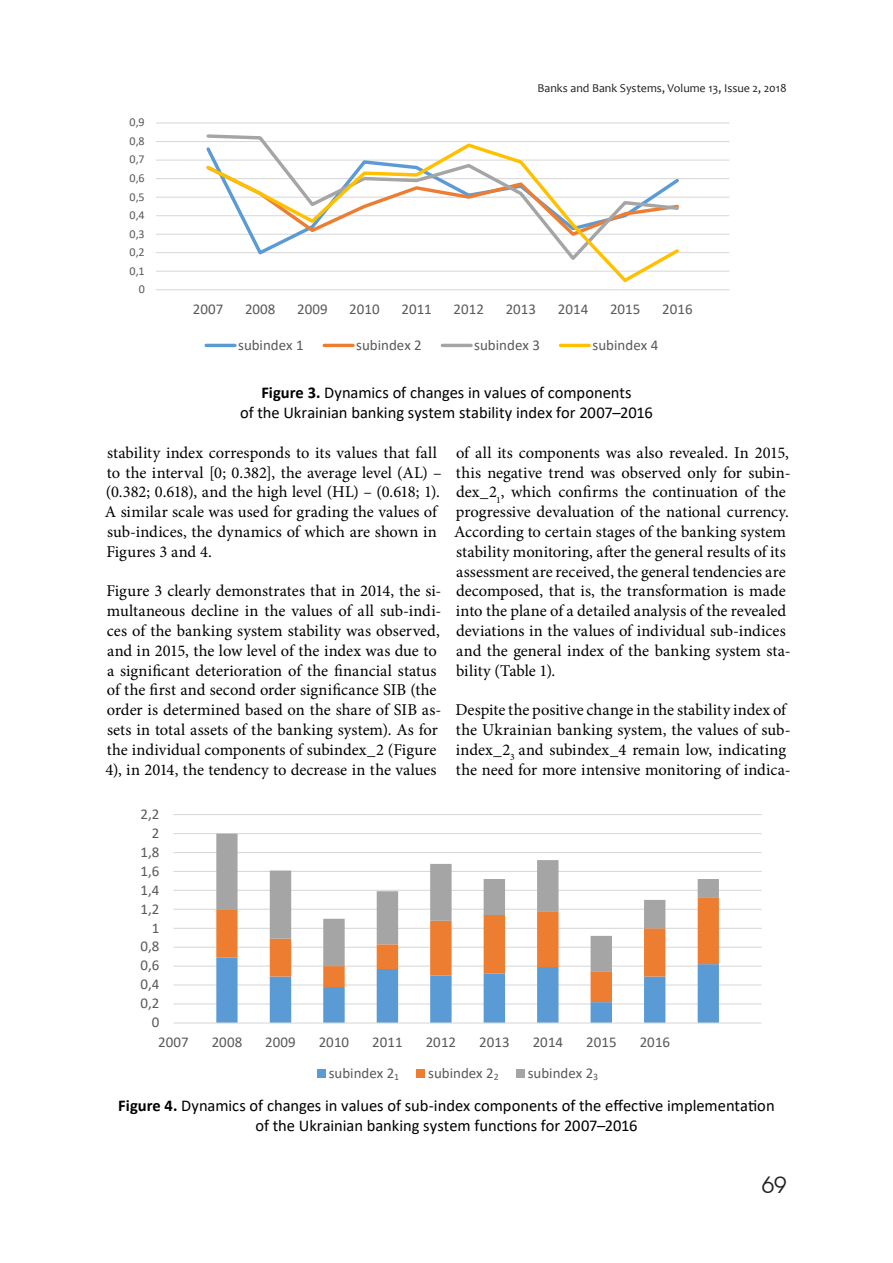
<style>
.page{position:relative;width:893px;height:1263px;background:#fff}
.page>*{position:absolute;margin:0;border:0;box-sizing:border-box;transform-origin:0 0}
.t1{font:22.5px "Avant Garde Gothic C";color:#231f20}
.t2{font:16.5px/19.8px "Minion Pro";letter-spacing:.005em;color:#000}
.t3{font:16.5px/19.8px "Calibri";letter-spacing:-.005em;color:#000;text-align:center}
.t4{font:15px "Calibri";color:#595959}
.t5{font:12.15px "Calibri";color:#595959}
.t6{font:12px "Candara";color:#231f20}
.t7{font:12px "Calibri";color:#595959}
.s1{font-weight:700}
</style>
<div class="page">
<hr style="left:156px;top:271px;width:573px;height:1px;background:#d9d9d9">
<hr style="left:156px;top:252px;width:573px;height:1px;background:#d9d9d9">
<hr style="left:156px;top:234px;width:573px;height:1px;background:#d9d9d9">
<hr style="left:156px;top:215px;width:573px;height:1px;background:#d9d9d9">
<hr style="left:156px;top:197px;width:573px;height:1px;background:#d9d9d9">
<hr style="left:156px;top:178px;width:573px;height:1px;background:#d9d9d9">
<hr style="left:156px;top:160px;width:573px;height:1px;background:#d9d9d9">
<hr style="left:156px;top:141px;width:573px;height:1px;background:#d9d9d9">
<hr style="left:156px;top:122px;width:573px;height:2px;background:#d9d9d9">
<hr style="left:156px;top:289px;width:573px;height:1px;background:#d9d9d9">
<svg style="left:206px;top:134px;width:60px;height:8px"></svg>
<svg style="left:204px;top:142px;width:478px;height:140px"></svg>
<hr style="left:206px;top:344px;width:29px;height:3px;background:#5b9bd5">
<hr style="left:324px;top:344px;width:29px;height:3px;background:#ed7d31">
<hr style="left:442px;top:344px;width:29px;height:3px;background:#a5a5a5">
<hr style="left:560px;top:344px;width:29px;height:3px;background:#ffc000">
<hr style="left:173px;top:1003px;width:589px;height:1px;background:#d9d9d9">
<hr style="left:173px;top:984px;width:589px;height:1px;background:#d9d9d9">
<hr style="left:173px;top:965px;width:589px;height:2px;background:#d9d9d9">
<hr style="left:173px;top:947px;width:589px;height:1px;background:#d9d9d9">
<hr style="left:173px;top:928px;width:589px;height:1px;background:#d9d9d9">
<hr style="left:173px;top:909px;width:589px;height:1px;background:#d9d9d9">
<hr style="left:173px;top:890px;width:589px;height:1px;background:#d9d9d9">
<hr style="left:173px;top:871px;width:589px;height:1px;background:#d9d9d9">
<hr style="left:173px;top:852px;width:589px;height:1px;background:#d9d9d9">
<hr style="left:173px;top:833px;width:589px;height:1px;background:#d9d9d9">
<hr style="left:173px;top:814px;width:589px;height:1px;background:#d9d9d9">
<svg style="left:216px;top:1002px;width:503px;height:20px"></svg>
<svg style="left:216px;top:972px;width:503px;height:30px"></svg>
<svg style="left:216px;top:834px;width:503px;height:138px"></svg>
<hr style="left:173px;top:1022px;width:589px;height:1px;background:#d9d9d9">
<div style="left:317px;top:1070px;width:8px;height:8px;background:#5b9bd5"></div>
<div style="left:416px;top:1070px;width:9px;height:8px;background:#ed7d31"></div>
<div style="left:516px;top:1070px;width:8px;height:8px;background:#a5a5a5"></div>
<p class="t7" style="left:130px;top:114px;width:17px">0,9</p>
<p class="t7" style="left:130px;top:133px;width:17px">0,8</p>
<p class="t7" style="left:130px;top:151px;width:17px">0,7</p>
<p class="t5" style="left:130px;top:169px;width:17px">0,6</p>
<p class="t7" style="left:130px;top:188px;width:17px">0,5</p>
<p class="t7" style="left:130px;top:207px;width:17px">0,4</p>
<p class="t7" style="left:130px;top:225px;width:17px">0,3</p>
<p class="t7" style="left:130px;top:244px;width:17px">0,2</p>
<p class="t7" style="left:130px;top:262px;width:17px">0,1</p>
<p class="t7" style="left:139px;top:281px;width:8px">0</p>
<p class="t6" style="left:537px;top:83px;width:251px">Banks and Bank Systems, Volume 13, Issue 2, 2018</p>
<p class="t4" style="left:193px;top:298px;width:32px">2007</p>
<p class="t4" style="left:245px;top:298px;width:32px">2008</p>
<p class="t4" style="left:297px;top:298px;width:32px">2009</p>
<p class="t4" style="left:349px;top:298px;width:32px">2010</p>
<p class="t4" style="left:401px;top:298px;width:32px">2011</p>
<p class="t4" style="left:454px;top:298px;width:32px">2012</p>
<p class="t4" style="left:506px;top:298px;width:32px">2013</p>
<p class="t4" style="left:558px;top:298px;width:32px">2014</p>
<p class="t4" style="left:610px;top:298px;width:32px">2015</p>
<p class="t4" style="left:662px;top:298px;width:32px">2016</p>
<p class="t4" style="left:238px;top:334px;width:67px">subindex 1</p>
<p class="t4" style="left:356px;top:334px;width:67px">subindex 2</p>
<p class="t4" style="left:474px;top:334px;width:67px">subindex 3</p>
<p class="t4" style="left:592px;top:334px;width:67px">subindex 4</p>
<p class="t3" style="left:240px;top:382px;width:414px"><span class="s1">Figure 3.</span> Dynamics of changes in values of components<br>of the Ukrainian banking system stability index for 2007–2016</p>
<p class="t2" style="left:105px;top:444px;width:338px">stability index corresponds to its values that fall to the interval [0; 0.382], the average level (AL) – (0.382; 0.618), and the high level (HL) – (0.618; 1).<br>A similar scale was used for grading the values of sub-indices, the dynamics of which are shown in Figures 3 and 4.</p>
<p class="t2" style="left:106px;top:583px;width:337px">Figure 3 clearly demonstrates that in 2014, the si&shy;multaneous decline in the values of all sub-indi&shy;ces of the banking system stability was observed, and in 2015, the low level of the index was due to a significant deterioration of the financial status of the first and second order significance SIB (the order is determined based on the share of SIB as&shy;sets in total assets of the banking system). As for the individual components of subindex_2 (Figure 4), in 2014, the tendency to decrease in the values</p>
<p class="t4" style="left:141px;top:803px;width:20px">2,2</p>
<p class="t4" style="left:152px;top:822px;width:9px">2</p>
<p class="t4" style="left:141px;top:841px;width:20px">1,8</p>
<p class="t4" style="left:141px;top:860px;width:20px">1,6</p>
<p class="t4" style="left:141px;top:879px;width:20px">1,4</p>
<p class="t4" style="left:141px;top:898px;width:20px">1,2</p>
<p class="t4" style="left:152px;top:917px;width:9px">1</p>
<p class="t4" style="left:141px;top:936px;width:20px">0,8</p>
<p class="t4" style="left:141px;top:955px;width:20px">0,6</p>
<p class="t4" style="left:141px;top:974px;width:20px">0,4</p>
<p class="t4" style="left:141px;top:993px;width:20px">0,2</p>
<p class="t4" style="left:152px;top:1012px;width:9px">0</p>
<p class="t2" style="left:454px;top:444px;width:338px">of all its components was also revealed. In 2015, this negative trend was observed only for subin&shy;dex_2<sub>1</sub>, which confirms the continuation of the progressive devaluation of the national currency.<br>According to certain stages of the banking system stability monitoring, after the general results of its assessment are received, the general tendencies are decomposed, that is, the transformation is made into the plane of a detailed analysis of the revealed deviations in the values of individual sub-indices and the general index of the banking system sta&shy;bility (Table 1).</p>
<p class="t2" style="left:455px;top:701px;width:337px">Despite the positive change in the stability index of the Ukrainian banking system, the values of sub&shy;index_2<sub>3</sub> and subindex_4 remain low, indicating the need for more intensive monitoring of indica-</p>
<p class="t4" style="left:158px;top:1031px;width:32px">2007</p>
<p class="t4" style="left:212px;top:1031px;width:32px">2008</p>
<p class="t4" style="left:265px;top:1031px;width:32px">2009</p>
<p class="t4" style="left:319px;top:1031px;width:32px">2010</p>
<p class="t4" style="left:372px;top:1031px;width:32px">2011</p>
<p class="t4" style="left:426px;top:1031px;width:32px">2012</p>
<p class="t4" style="left:479px;top:1031px;width:32px">2013</p>
<p class="t4" style="left:533px;top:1031px;width:32px">2014</p>
<p class="t4" style="left:586px;top:1031px;width:32px">2015</p>
<p class="t4" style="left:640px;top:1031px;width:32px">2016</p>
<p class="t4" style="left:329px;top:1063px;width:72px">subindex 2<sub>1</sub></p>
<p class="t4" style="left:428px;top:1063px;width:72px">subindex 2<sub>2</sub></p>
<p class="t4" style="left:528px;top:1063px;width:72px">subindex 2<sub>3</sub></p>
<p class="t3" style="left:118px;top:1095px;width:658px"><span class="s1">Figure 4.</span> Dynamics of changes in values of sub-index components of the effective implementation of the Ukrainian banking system functions for 2007–2016</p>
<h1 class="t1" style="left:762px;top:1172px;width:26px">69</h1>
</div>
